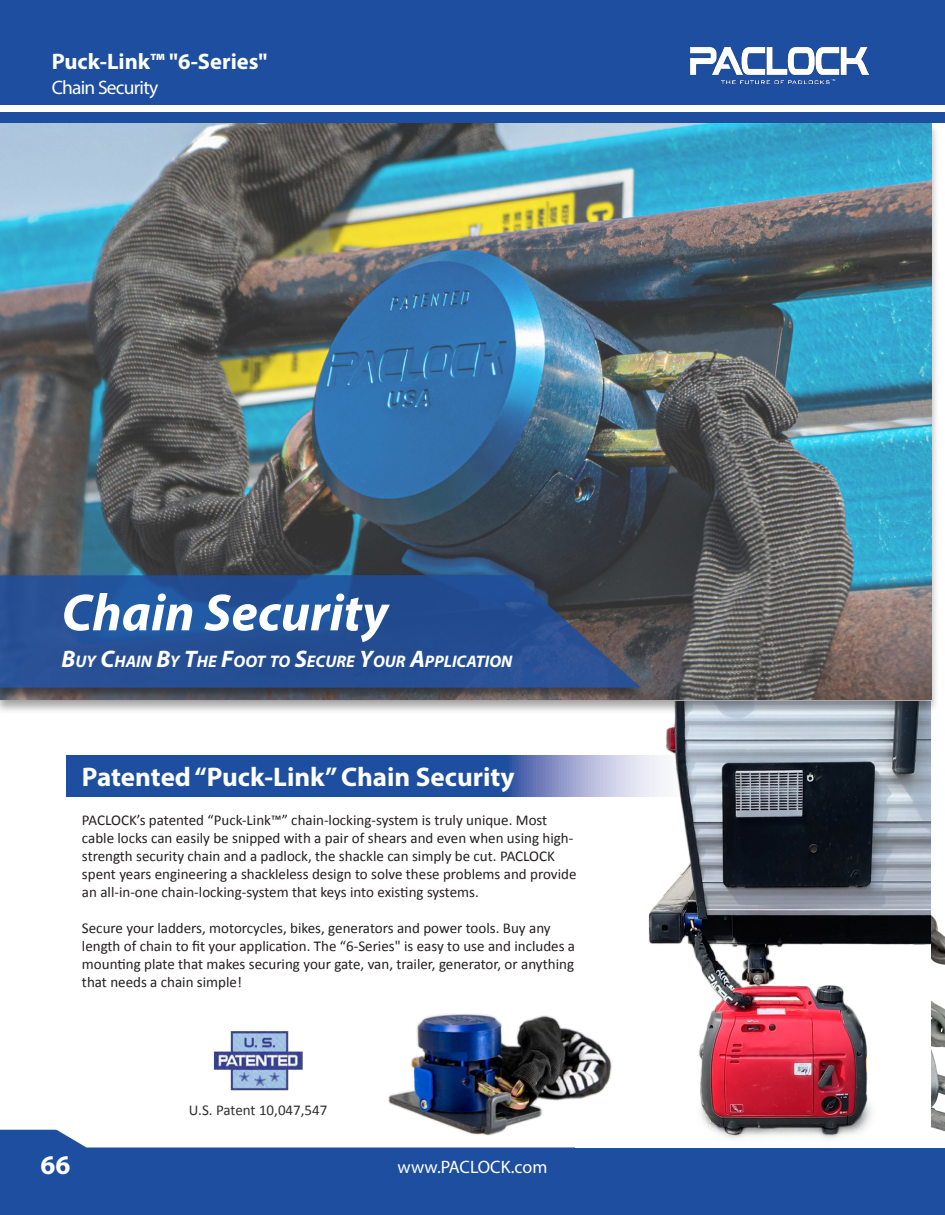
<style>
.page{position:relative;width:945px;height:1215px;background:#fff}
.page>*{position:absolute;margin:0;border:0;box-sizing:border-box;transform-origin:0 0}
.Heading_1_White_L{font:italic 700 52.5px "Myriad Pro";color:#fff}
.Subheading_1_White_L{font:700 27px "Myriad Pro";color:#fff}
.Header_Heading_White{font:700 22.5px "Myriad Pro";color:#fff}
.Header_Subheading_White{font:19.5px "Myriad Pro";letter-spacing:-.04em;color:#fff}
.t1{font:18px "Myriad Pro";color:#fff}
.Heading_3_White_L{font:italic 700 16.8px "Myriad Pro";color:#fff}
.t2{font:15px/18px "Calibri";color:#231f20}
.Body_Copy_Black_C{font:15px "Calibri";color:#312f30}
.s1{font-size:24px}
</style>
<div class="page">
<div style="left:0;top:1130px;width:945px;height:85px;background:#1e4e9f"></div>
<div style="left:0;top:0;width:945px;height:123px;background:#1e4e9f"></div>
<div style="left:0;top:105px;width:945px;height:6px;background:#fff"></div>
<img style="left:691px;top:48px;width:177px;height:35px">
<svg style="left:14px;top:1129px;width:525px;height:19px"></svg>
<div style="left:67px;top:756px;width:777px;height:40px;background:#1e4e9f"></div>
<img style="left:539px;top:714px;width:392px;height:434px">
<img style="left:386px;top:1007px;width:227px;height:129px">
<div style="left:0;top:122px;width:940px;height:592px;background:#231f20;opacity:.4"></div>
<img style="left:0;top:123px;width:931px;height:576px">
<img style="left:213px;top:1031px;width:90px;height:59px">
<div style="left:0;top:574px;width:648px;height:129px;background:#231f20;opacity:.75"></div>
<svg style="left:0;top:575px;width:641px;height:113px;background:#284f8e"></svg>
<img style="left:932px;top:916px;width:13px;height:49px">
<img style="left:932px;top:1001px;width:13px;height:46px">
<img style="left:932px;top:1047px;width:13px;height:92px">
<p class="Header_Heading_White" style="left:52px;top:47px;width:217px">Puck-Link™ "6-Series"</p>
<p class="Header_Subheading_White" style="left:52px;top:75px;width:108px">Chain Security</p>
<p class="Heading_1_White_L" style="left:62px;top:579px;width:328px">Chain Security</p>
<p class="Heading_3_White_L" style="left:62px;top:651px;width:452px"><span class="s1">B</span>UY <span class="s1">C</span>HAIN <span class="s1">B</span>Y <span class="s1">T</span>HE <span class="s1">F</span>OOT TO <span class="s1">S</span>ECURE <span class="s1">Y</span>OUR <span class="s1">A</span>PPLICATION</p>
<p class="Subheading_1_White_L" style="left:82px;top:759px;width:434px">Patented “Puck-Link” Chain Security</p>
<p class="t2" style="left:82px;top:811px;width:496px">PACLOCK’s patented “Puck-Link™” chain-locking-system is truly unique. Most cable locks can easily be snipped with a pair of shears and even when using high&shy;strength security chain and a padlock, the shackle can simply be cut. PACLOCK spent years engineering a shackleless design to solve these problems and provide an all-in-one chain-locking-system that keys into existing systems.</p>
<p class="t2" style="left:82px;top:919px;width:495px">Secure your ladders, motorcycles, bikes, generators and power tools. Buy any length of chain to fit your application. The “6-Series" is easy to use and includes a mounting plate that makes securing your gate, van, trailer, generator, or anything that needs a chain simple!</p>
<p class="Body_Copy_Black_C" style="left:189px;top:1101px;width:140px">U.S. Patent 10,047,547</p>
<h2 class="Subheading_1_White_L" style="left:40px;top:1148px;width:31px">66</h2>
<p class="t1" style="left:398px;top:1156px;width:151px">www.PACLOCK.com</p>
</div>
